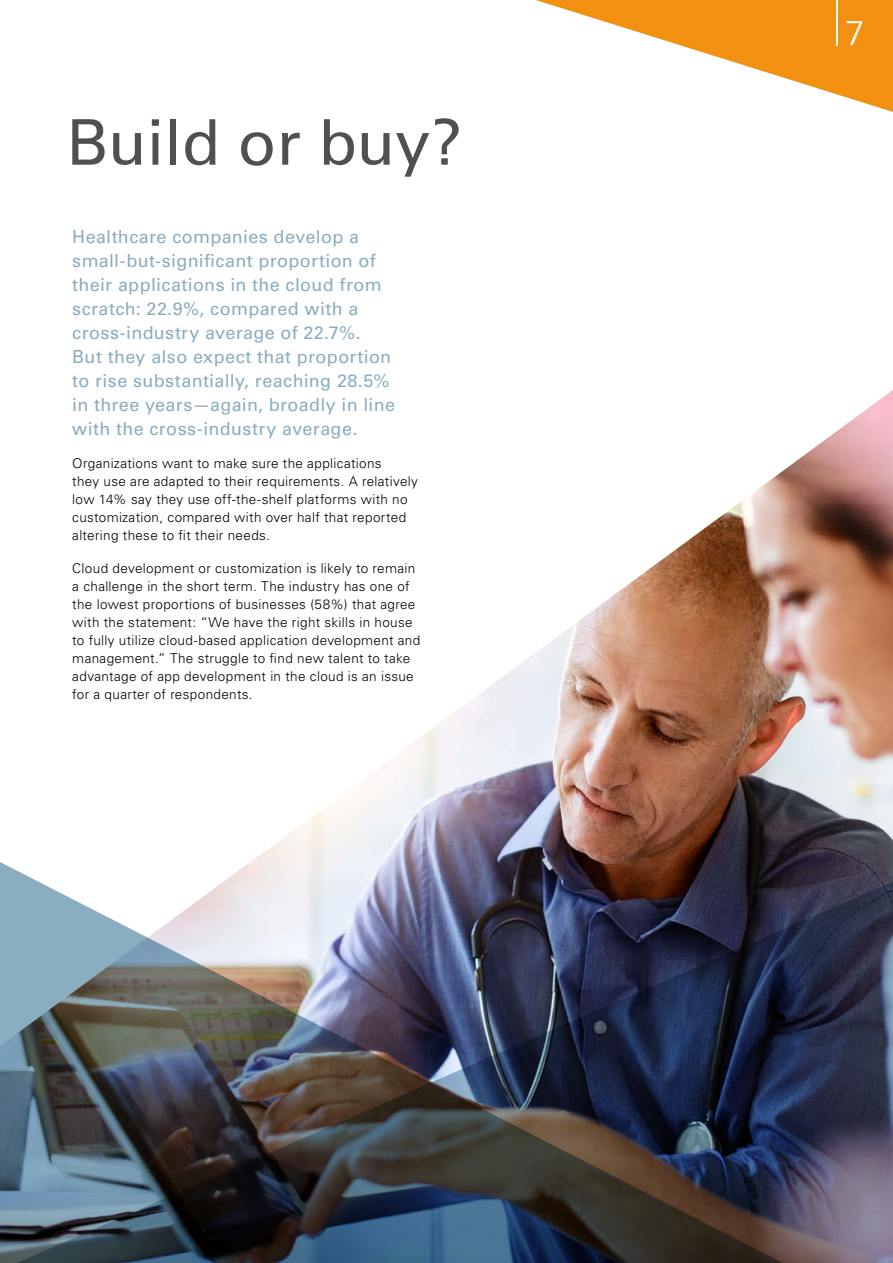
<style>
.page{position:relative;width:893px;height:1263px;background:#fff}
.page>*{position:absolute;margin:0;border:0;box-sizing:border-box;transform-origin:0 0}
.t1{font:63px "Univers LT Std";color:#4e5052}
.t2{font:300 34.5px "Univers LT Std";color:#fff}
.Small_quote{font:18px/24px "Univers LT Std";letter-spacing:.02em;color:#8aadbf}
.Small_quote-2{font:300 13.5px/18px "Univers LT Std";letter-spacing:.025em;color:#000}
</style>
<div class="page">
<svg style="left:536px;top:0;width:357px;height:112px"></svg>
<hr style="left:836px;top:0;width:1px;height:45px;background:#fff">
<img style="left:260px;top:390px;width:633px;height:486px">
<svg style="left:808px;top:876px;width:85px;height:387px;background:#46465d"></svg>
<img style="left:0;top:855px;width:808px;height:408px">
<p class="t1" style="left:66px;top:105px;width:397px">Build or buy?</p>
<p class="Small_quote" style="left:72px;top:224px;width:324px">Healthcare companies develop a small-but-significant proportion of their applications in the cloud from scratch: 22.9%, compared with a cross-industry average of 22.7%.<br>But they also expect that proportion to rise substantially, reaching 28.5% in three years—again, broadly in line with the cross-industry average.</p>
<p class="Small_quote-2" style="left:72px;top:454px;width:347px">Organizations want to make sure the applications<br>they use are adapted to their requirements. A relatively low 14% say they use off-the-shelf platforms with no customization, compared with over half that reported altering these to fit their needs.</p>
<p class="Small_quote-2" style="left:72px;top:559px;width:349px">Cloud development or customization is likely to remain a challenge in the short term. The industry has one of the lowest proportions of businesses (58%) that agree with the statement: “We have the right skills in house to fully utilize cloud-based application development and management.” The struggle to find new talent to take advantage of app development in the cloud is an issue for a quarter of respondents.</p>
<p class="t2" style="left:845px;top:12px;width:21px">7</p>
</div>
